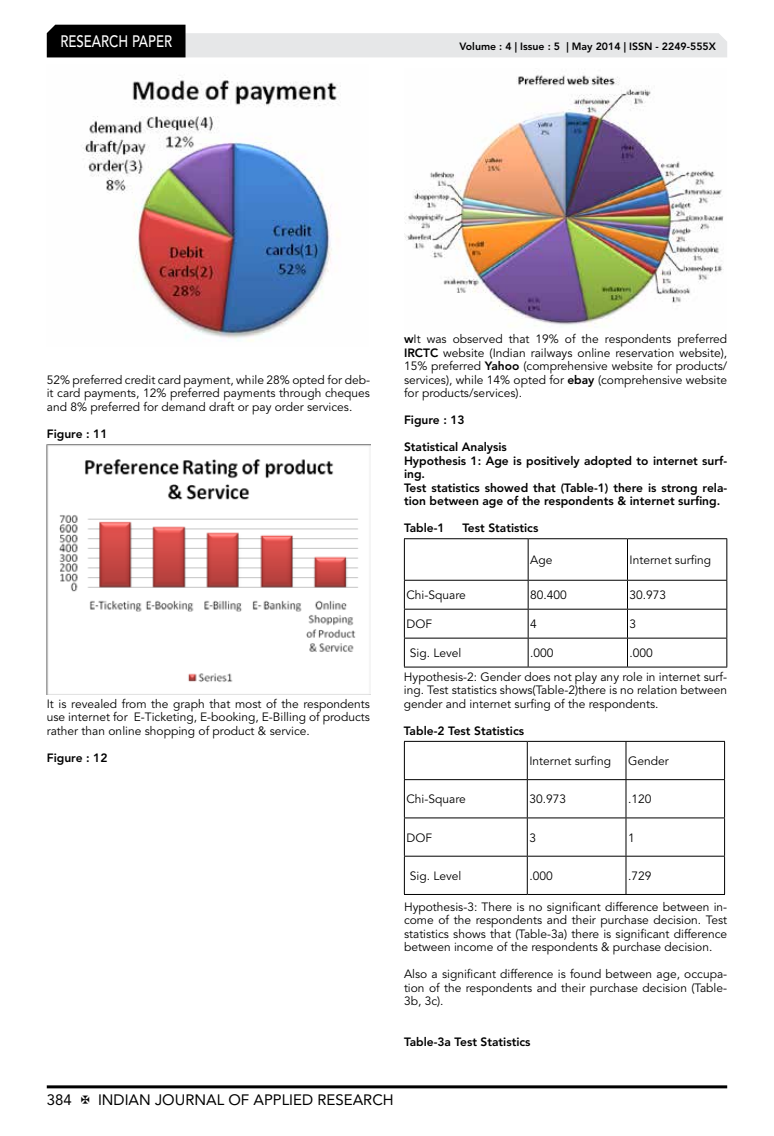
<style>
.page{position:relative;width:774px;height:1136px;background:#fff}
.page>*{position:absolute;margin:0;border:0;box-sizing:border-box;transform-origin:0 0}
.t1{font:500 16.5px "Avenir LT Std";color:#fff;scale:.8 1}
.t2{font:15px "Avenir LT Std";color:#000}
.t3{font:12px/13.5px "Avenir LT Std";color:#000;text-align:justify}
.t4{font:800 12px/13.5px "Avenir LT Std";color:#000}
.t5{font:800 10.5px "Avenir LT Std";color:#000}
.s1{font-weight:800}
</style>
<div class="page">
<hr style="left:47px;top:1085px;width:680px;height:3px;background:#000">
<svg style="left:47px;top:25px;width:680px;height:32px"></svg>
<img style="left:83px;top:78px;width:258px;height:264px">
<img style="left:47px;top:444px;width:323px;height:250px">
<img style="left:404px;top:75px;width:320px;height:252px">
<svg style="left:405px;top:539px;width:321px;height:127px"></svg>
<hr style="left:404px;top:538px;width:124px;height:1px;background:#000">
<hr style="left:404px;top:539px;width:1px;height:41px;background:#000">
<hr style="left:528px;top:538px;width:99px;height:1px;background:#000">
<hr style="left:528px;top:539px;width:1px;height:41px;background:#000">
<hr style="left:627px;top:538px;width:100px;height:1px;background:#000">
<hr style="left:627px;top:539px;width:1px;height:41px;background:#000">
<hr style="left:726px;top:539px;width:1px;height:41px;background:#000">
<hr style="left:404px;top:580px;width:124px;height:1px;background:#000">
<hr style="left:528px;top:580px;width:99px;height:1px;background:#000">
<hr style="left:627px;top:580px;width:100px;height:1px;background:#000">
<hr style="left:404px;top:608px;width:124px;height:1px;background:#000">
<hr style="left:528px;top:608px;width:99px;height:1px;background:#000">
<hr style="left:627px;top:608px;width:100px;height:1px;background:#000">
<hr style="left:404px;top:637px;width:124px;height:1px;background:#000">
<svg style="left:404px;top:580px;width:1px;height:86px"></svg>
<hr style="left:528px;top:637px;width:99px;height:1px;background:#000">
<svg style="left:528px;top:580px;width:1px;height:86px"></svg>
<hr style="left:627px;top:637px;width:100px;height:1px;background:#000">
<svg style="left:627px;top:580px;width:1px;height:86px"></svg>
<svg style="left:726px;top:580px;width:1px;height:86px"></svg>
<hr style="left:404px;top:666px;width:124px;height:1px;background:#000">
<hr style="left:528px;top:666px;width:99px;height:1px;background:#000">
<hr style="left:627px;top:666px;width:100px;height:1px;background:#000">
<svg style="left:405px;top:742px;width:319px;height:152px"></svg>
<hr style="left:404px;top:741px;width:123px;height:1px;background:#000">
<hr style="left:404px;top:741px;width:1px;height:38px;background:#000">
<hr style="left:527px;top:741px;width:99px;height:1px;background:#000">
<hr style="left:527px;top:741px;width:1px;height:38px;background:#000">
<hr style="left:626px;top:741px;width:99px;height:1px;background:#000">
<hr style="left:626px;top:741px;width:1px;height:38px;background:#000">
<hr style="left:724px;top:741px;width:1px;height:38px;background:#000">
<hr style="left:404px;top:779px;width:123px;height:1px;background:#000">
<hr style="left:404px;top:780px;width:1px;height:37px;background:#000">
<hr style="left:527px;top:779px;width:99px;height:1px;background:#000">
<hr style="left:527px;top:780px;width:1px;height:37px;background:#000">
<hr style="left:626px;top:779px;width:99px;height:1px;background:#000">
<hr style="left:626px;top:780px;width:1px;height:37px;background:#000">
<hr style="left:724px;top:780px;width:1px;height:37px;background:#000">
<hr style="left:404px;top:817px;width:123px;height:1px;background:#000">
<hr style="left:404px;top:818px;width:1px;height:37px;background:#000">
<hr style="left:527px;top:817px;width:99px;height:1px;background:#000">
<hr style="left:527px;top:818px;width:1px;height:37px;background:#000">
<hr style="left:626px;top:817px;width:99px;height:1px;background:#000">
<hr style="left:626px;top:818px;width:1px;height:37px;background:#000">
<hr style="left:724px;top:818px;width:1px;height:37px;background:#000">
<hr style="left:404px;top:855px;width:123px;height:1px;background:#000">
<hr style="left:404px;top:856px;width:1px;height:38px;background:#000">
<hr style="left:527px;top:855px;width:99px;height:1px;background:#000">
<hr style="left:527px;top:856px;width:1px;height:38px;background:#000">
<hr style="left:626px;top:855px;width:99px;height:1px;background:#000">
<hr style="left:626px;top:856px;width:1px;height:38px;background:#000">
<hr style="left:724px;top:856px;width:1px;height:38px;background:#000">
<hr style="left:404px;top:894px;width:123px;height:1px;background:#000">
<hr style="left:527px;top:894px;width:99px;height:1px;background:#000">
<hr style="left:626px;top:894px;width:99px;height:1px;background:#000">
<h1 class="t1" style="left:60px;top:32px;width:139px">RESEARCH PAPER</h1>
<p class="t5" style="left:459px;top:41px;width:258px">Volume : 4 | Issue : 5 | May 2014 | ISSN - 2249-555X</p>
<p class="t3" style="left:47px;top:373px;width:325px">52% preferred credit card payment, while 28% opted for deb&shy;it card payments, 12% preferred payments through cheques and 8% preferred for demand draft or pay order services.</p>
<p class="t4" style="left:47px;top:427px;width:62px">Figure : 11</p>
<p class="t3" style="left:47px;top:697px;width:325px">It is revealed from the graph that most of the respondents use internet for E-Ticketing, E-booking, E-Billing of products rather than online shopping of product &amp; service.</p>
<p class="t4" style="left:47px;top:751px;width:62px">Figure : 12</p>
<p class="t3" style="left:404px;top:332px;width:325px"><span class="s1">w</span>It was observed that 19% of the respondents preferred <span class="s1">IRCTC</span> website (Indian railways online reservation website), 15% preferred <span class="s1">Yahoo</span> (comprehensive website for products/ services), while 14% opted for <span class="s1">ebay</span> (comprehensive website for products/services).</p>
<p class="t4" style="left:404px;top:413px;width:62px">Figure : 13</p>
<p class="t4" style="left:404px;top:440px;width:325px">Statistical Analysis<br>Hypothesis 1: Age is positively adopted to internet surf&shy;ing.<br>Test statistics showed that (Table-1) there is strong rela&shy;tion between age of the respondents &amp; internet surfing.</p>
<p class="t4" style="left:404px;top:521px;width:42px">Table-1</p>
<p class="t4" style="left:462px;top:521px;width:78px">Test Statistics</p>
<p class="t3" style="left:530px;top:553px;width:24px">Age</p>
<p class="t3" style="left:630px;top:553px;width:83px">Internet surfing</p>
<p class="t3" style="left:406px;top:588px;width:61px">Chi-Square</p>
<p class="t3" style="left:530px;top:588px;width:38px">80.400</p>
<p class="t3" style="left:629px;top:588px;width:38px">30.973</p>
<p class="t3" style="left:406px;top:617px;width:27px">DOF</p>
<p class="t3" style="left:530px;top:617px;width:8px">4</p>
<p class="t3" style="left:629px;top:617px;width:8px">3</p>
<p class="t3" style="left:410px;top:646px;width:53px">Sig. Level</p>
<p class="t3" style="left:530px;top:646px;width:25px">.000</p>
<p class="t3" style="left:404px;top:641px;width:325px;line-height:23.9px;text-indent:226px">.000<br>Hypothesis-2: Gender does not play any role in internet surf-</p>
<p class="t3" style="left:404px;top:683px;width:325px">ing. Test statistics shows(Table-2)there is no relation between gender and internet surfing of the respondents.</p>
<p class="t4" style="left:404px;top:724px;width:122px">Table-2 Test Statistics</p>
<p class="t3" style="left:529px;top:754px;width:83px">Internet surfing</p>
<p class="t3" style="left:628px;top:754px;width:42px">Gender</p>
<p class="t3" style="left:406px;top:792px;width:61px">Chi-Square</p>
<p class="t3" style="left:529px;top:792px;width:38px">30.973</p>
<p class="t3" style="left:628px;top:792px;width:25px">.120</p>
<p class="t3" style="left:406px;top:831px;width:27px">DOF</p>
<p class="t3" style="left:529px;top:831px;width:8px">3</p>
<p class="t3" style="left:628px;top:831px;width:8px">1</p>
<p class="t3" style="left:410px;top:869px;width:53px">Sig. Level</p>
<p class="t3" style="left:529px;top:869px;width:25px">.000</p>
<p class="t3" style="left:628px;top:869px;width:25px">.729</p>
<p class="t3" style="left:404px;top:900px;width:325px">Hypothesis-3: There is no significant difference between in&shy;come of the respondents and their purchase decision. Test statistics shows that (Table-3a) there is significant difference between income of the respondents &amp; purchase decision.</p>
<p class="t3" style="left:404px;top:967px;width:325px">Also a significant difference is found between age, occupa&shy;tion of the respondents and their purchase decision (Table-3b, 3c).</p>
<p class="t4" style="left:404px;top:1034px;width:128px">Table-3a Test Statistics</p>
<p class="t2" style="left:47px;top:1090px;width:27px">384</p>
<p class="t2" style="left:98px;top:1090px;width:297px">INDIAN JOURNAL OF APPLIED RESEARCH</p>
</div>
